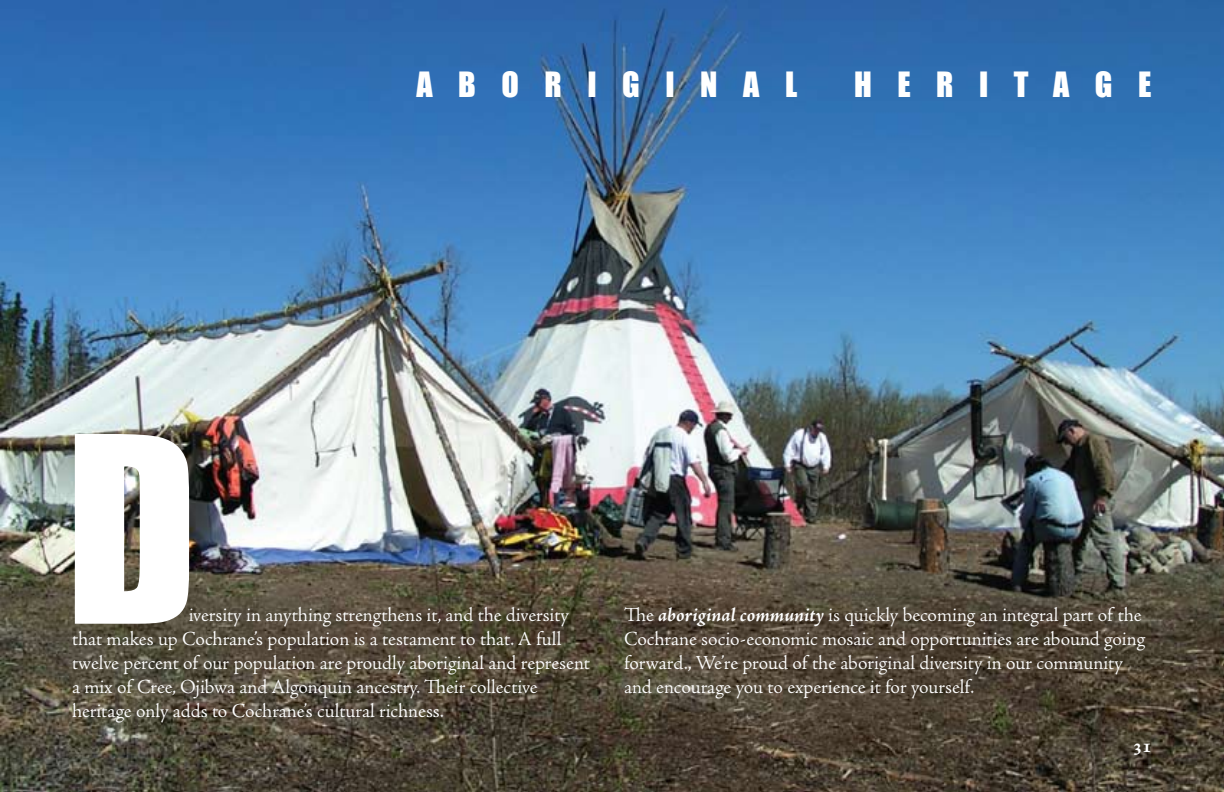
<style>
.page{position:relative;width:1224px;height:792px;background:#fff}
.page>*{position:absolute;margin:0;border:0;box-sizing:border-box;transform-origin:0 0}
.t1{font:240px "Impact";color:#fff}
.t2{font:32px "Impact";letter-spacing:.8em;color:#fff}
.t3{font:300 20px/24px "Adobe Jenson Pro";color:#fff}
.t4{font:700 20px "Adobe Jenson Pro";color:#fff}
.s1{font-weight:700;font-style:italic}
</style>
<div class="page">
<img style="left:0;top:0;width:1224px;height:792px">
<h2 class="t2" style="left:416px;top:60px;width:382px">ABORIGINAL</h2>
<h2 class="t2" style="left:854px;top:60px;width:299px">HERITAGE</h2>
<h1 class="t1" style="left:65px;top:343px;width:134px">D</h1>
<p class="t3" style="left:72px;top:604px;width:520px;text-indent:117px">iversity in anything strengthens it, and the diversity that makes up Cochrane’s population is a testament to that. A full twelve percent of our population are proudly aboriginal and represent a mix of Cree, Ojibwa and Algonquin ancestry. Their collective heritage only adds to Cochrane’s cultural richness.</p>
<p class="t3" style="left:624px;top:604px;width:523px">The <span class="s1">aboriginal community</span> is quickly becoming an integral part of the Cochrane socio-economic mosaic and opportunities are abound going forward., We’re proud of the aboriginal diversity in our community and encourage you to experience it for yourself.</p>
<p class="t4" style="left:1132px;top:735px;width:21px">31</p>
</div>
